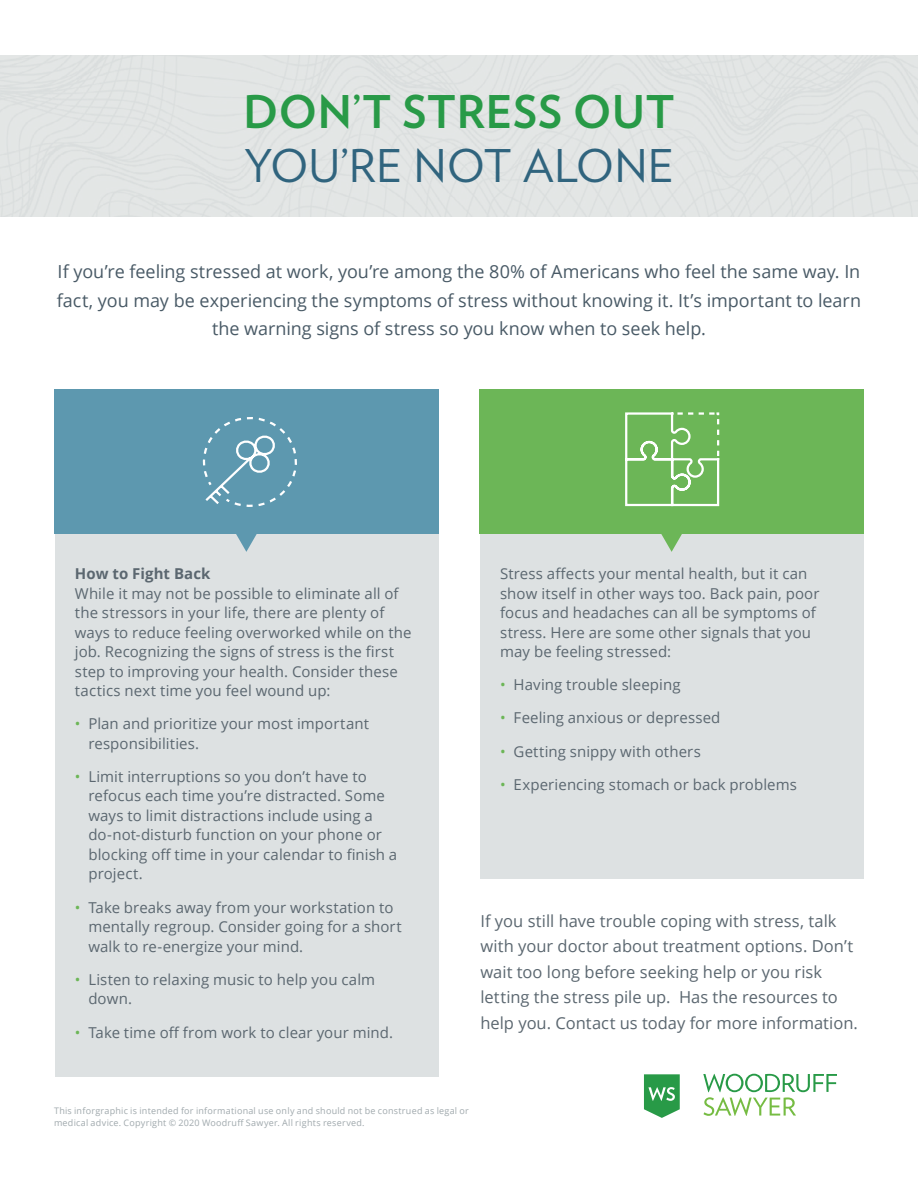
<style>
.page{position:relative;width:918px;height:1188px;background:#fff}
.page>*{position:absolute;margin:0;border:0;box-sizing:border-box;transform-origin:0 0}
.t1{font:700 45px "Verlag";letter-spacing:.015em;color:#289a47}
.t2{font:45px "Verlag";letter-spacing:.015em;color:#30647e}
.t3{font:18px/28.5px "Open Sans";letter-spacing:-.005em;color:#495a66;text-align:center}
.t4{font:16.5px/25.5px "Open Sans";color:#5b6770}
.t5{font:15px/19.5px "Open Sans";letter-spacing:.005em;color:#5b6770}
.t6{font:700 15px "Open Sans";letter-spacing:.005em;color:#5b6770}
.t7{font:9px/12px "Open Sans";letter-spacing:.025em;color:#a0a9ad}
.s1{color:#6cb657}
</style>
<div class="page">
<div style="left:480px;top:511px;width:384px;height:368px;background:#dde1e2"></div>
<div style="left:55px;top:511px;width:384px;height:566px;background:#dde1e2"></div>
<svg style="left:703px;top:1074px;width:134px;height:42px"></svg>
<svg style="left:644px;top:1074px;width:36px;height:44px"></svg>
<div style="left:479px;top:390px;width:385px;height:144px;background:#6cb657"></div>
<svg style="left:661px;top:534px;width:21px;height:18px"></svg>
<div style="left:54px;top:390px;width:385px;height:144px;background:#5d98af"></div>
<svg style="left:236px;top:534px;width:21px;height:18px"></svg>
<svg style="left:202px;top:417px;width:95px;height:90px"></svg>
<svg style="left:625px;top:412px;width:95px;height:95px"></svg>
<h1 class="t1" style="left:243px;top:76px;width:433px">DON’T STRESS OUT</h1>
<h1 class="t2" style="left:244px;top:132px;width:431px">YOU’RE NOT ALONE</h1>
<p class="t3" style="left:57px;top:257px;width:806px">If you’re feeling stressed at work, you’re among the 80% of Americans who feel the same way. In fact, you may be experiencing the symptoms of stress without knowing it. It’s important to learn the warning signs of stress so you know when to seek help.</p>
<p class="t6" style="left:75px;top:563px;width:137px">How to Fight Back</p>
<p class="t5" style="left:75px;top:583px;width:338px">While it may not be possible to eliminate all of the stressors in your life, there are plenty of ways to reduce feeling overworked while on the job. Recognizing the signs of stress is the first step to improving your health. Consider these tactics next time you feel wound up:</p>
<p class="t5" style="left:88px;top:714px;width:282px;text-indent:-14px"><span class="s1">•</span> Plan and prioritize your most important responsibilities.</p>
<p class="t5" style="left:88px;top:766px;width:310px;text-indent:-14px"><span class="s1">•</span> Limit interruptions so you don’t have to refocus each time you’re distracted. Some ways to limit distractions include using a do-not-disturb function on your phone or blocking off time in your calendar to finish a project.</p>
<p class="t5" style="left:88px;top:897px;width:315px;text-indent:-14px"><span class="s1">•</span> Take breaks away from your workstation to mentally regroup. Consider going for a short walk to re-energize your mind.</p>
<p class="t5" style="left:88px;top:969px;width:288px;text-indent:-14px"><span class="s1">•</span> Listen to relaxing music to help you calm down.</p>
<p class="t5" style="left:75px;top:1022px;width:320px"><span class="s1">•</span> Take time off from work to clear your mind.</p>
<p class="t5" style="left:500px;top:564px;width:321px">Stress affects your mental health, but it can show itself in other ways too. Back pain, poor focus and headaches can all be symptoms of stress. Here are some other signals that you may be feeling stressed:</p>
<p class="t5" style="left:500px;top:675px;width:182px"><span class="s1">•</span> Having trouble sleeping</p>
<p class="t5" style="left:500px;top:708px;width:222px"><span class="s1">•</span> Feeling anxious or depressed</p>
<p class="t5" style="left:500px;top:741px;width:202px"><span class="s1">•</span> Getting snippy with others</p>
<p class="t5" style="left:500px;top:774px;width:298px"><span class="s1">•</span> Experiencing stomach or back problems</p>
<p class="t4" style="left:480px;top:908px;width:379px">If you still have trouble coping with stress, talk with your doctor about treatment options. Don’t wait too long before seeking help or you risk letting the stress pile up. Has the resources to help you. Contact us today for more information.</p>
<p class="t7" style="left:54px;top:1105px;width:416px">This inforgraphic is intended for informational use only and should not be construed as legal or medical advice. Copyright © 2020 Woodruff Sawyer. All rights reserved.</p>
</div>
